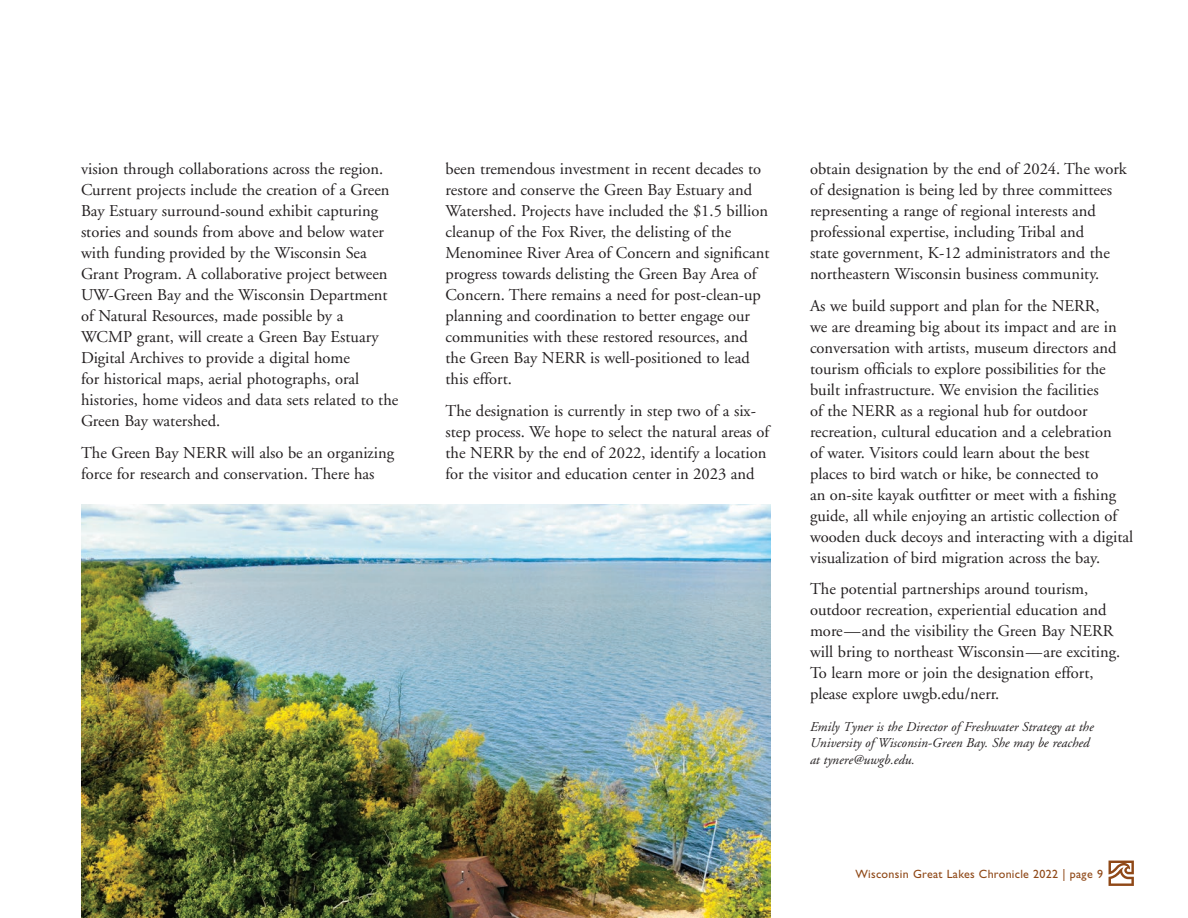
<style>
.page{position:relative;width:1188px;height:918px;background:#fff}
.page>*{position:absolute;margin:0;border:0;box-sizing:border-box;transform-origin:0 0}
.t1{font:16.5px/21px "Adobe Garamond";color:#231f20}
.t2{font:italic 13.5px/16.5px "Adobe Garamond";color:#231f20}
.t3{font:12px "Gill Sans";letter-spacing:.025em;color:#8f4817}
</style>
<div class="page">
<svg style="left:1109px;top:861px;width:25px;height:25px"></svg>
<img style="left:81px;top:504px;width:689px;height:414px">
<p class="t1" style="left:81px;top:159px;width:319px">vision through collaborations across the region.<br>Current projects include the creation of a Green Bay Estuary surround-sound exhibit capturing stories and sounds from above and below water with funding provided by the Wisconsin Sea Grant Program. A collaborative project between UW-Green Bay and the Wisconsin Department of Natural Resources, made possible by a WCMP grant, will create a Green Bay Estuary Digital Archives to provide a digital home<br>for historical maps, aerial photographs, oral histories, home videos and data sets related to the Green Bay watershed.</p>
<p class="t1" style="left:81px;top:442px;width:315px">The Green Bay NERR will also be an organizing force for research and conservation. There has</p>
<p class="t1" style="left:446px;top:159px;width:325px">been tremendous investment in recent decades to restore and conserve the Green Bay Estuary and Watershed. Projects have included the $1.5 billion cleanup of the Fox River, the delisting of the Menominee River Area of Concern and significant progress towards delisting the Green Bay Area of Concern. There remains a need for post-clean-up planning and coordination to better engage our communities with these restored resources, and the Green Bay NERR is well-positioned to lead this effort.</p>
<p class="t1" style="left:446px;top:400px;width:325px">The designation is currently in step two of a six&shy;step process. We hope to select the natural areas of the NERR by the end of 2022, identify a location for the visitor and education center in 2023 and</p>
<p class="t1" style="left:810px;top:159px;width:318px">obtain designation by the end of 2024. The work of designation is being led by three committees representing a range of regional interests and professional expertise, including Tribal and<br>state government, K-12 administrators and the northeastern Wisconsin business community.</p>
<p class="t1" style="left:810px;top:295px;width:325px">As we build support and plan for the NERR,<br>we are dreaming big about its impact and are in conversation with artists, museum directors and tourism officials to explore possibilities for the built infrastructure. We envision the facilities<br>of the NERR as a regional hub for outdoor recreation, cultural education and a celebration<br>of water. Visitors could learn about the best<br>places to bird watch or hike, be connected to<br>an on-site kayak outfitter or meet with a fishing guide, all while enjoying an artistic collection of wooden duck decoys and interacting with a digital visualization of bird migration across the bay.</p>
<p class="t1" style="left:810px;top:579px;width:312px">The potential partnerships around tourism, outdoor recreation, experiential education and more—and the visibility the Green Bay NERR will bring to northeast Wisconsin—are exciting.<br>To learn more or join the designation effort, please explore uwgb.edu/nerr.</p>
<p class="t2" style="left:810px;top:718px;width:285px">Emily Tyner is the Director of Freshwater Strategy at the<br>University of Wisconsin-Green Bay. She may be reached at tynere@uwgb.edu.</p>
<p class="t3" style="left:855px;top:867px;width:249px">Wisconsin Great Lakes Chronicle 2022 | page 9</p>
</div>
